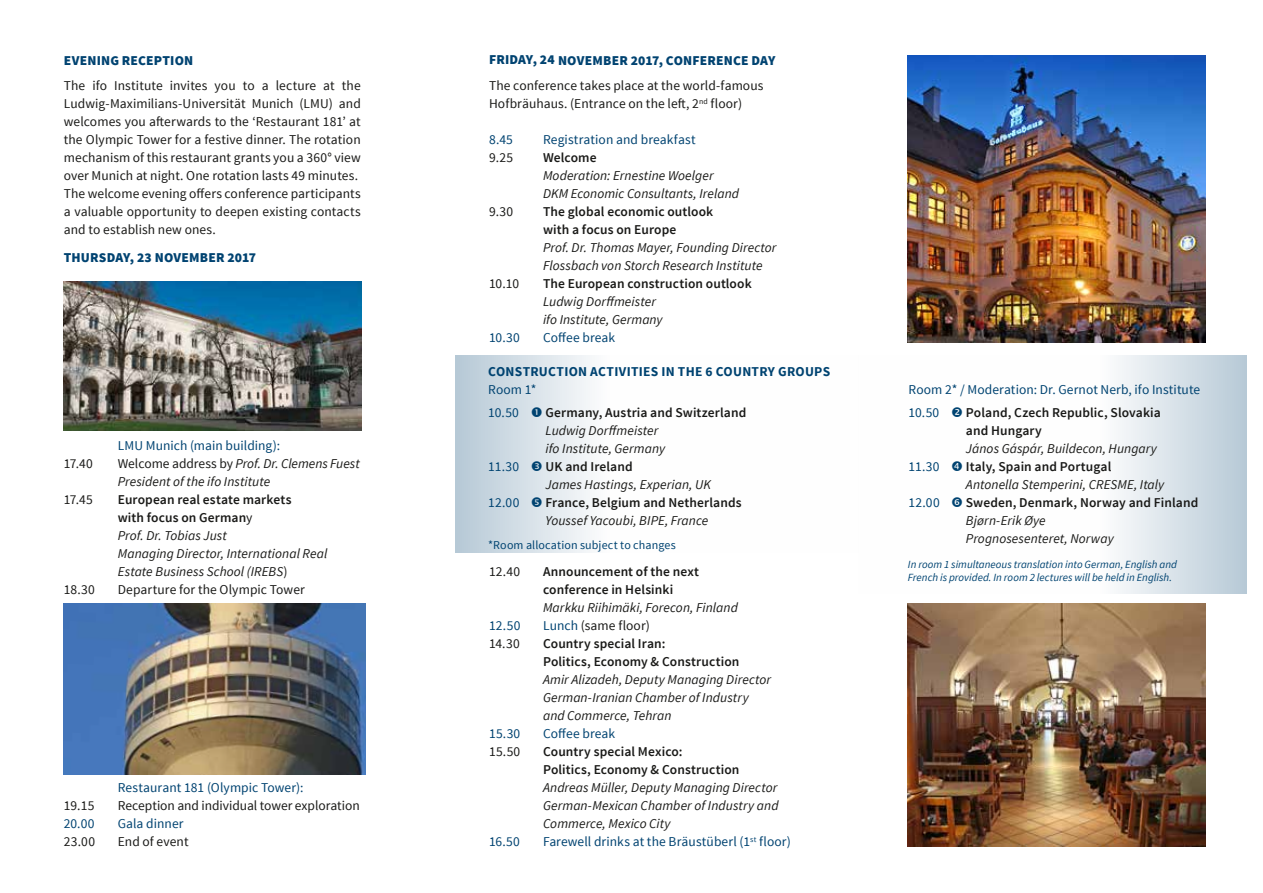
<style>
.page{position:relative;width:1263px;height:893px;background:#fff}
.page>*{position:absolute;margin:0;border:0;box-sizing:border-box;transform-origin:0 0}
.t1{font:italic 13.5px/18px "Source Sans Pro";letter-spacing:.005em;color:#1a1a18}
.t2{font:13.5px/18px "Source Sans Pro";letter-spacing:.005em;color:#1a1a18}
.t3{font:600 13.5px/18px "Source Sans Pro";letter-spacing:.01em;color:#1a1a18}
.t4{font:13.5px/22.2px "Source Sans Pro";letter-spacing:.005em;color:#004371}
.t5{font:900 13.5px "Source Sans Pro";letter-spacing:.015em;color:#004371}
.t6{font:700 13.5px "Source Sans Pro";letter-spacing:.02em;color:#004371}
.t7{font:12px "Source Sans Pro";letter-spacing:.01em;color:#004371}
.t8{font:italic 10.95px/12.8px "Source Sans Pro";color:#004371}
.s1{font-style:normal}
.s2{font-weight:600;font-style:normal}
.s3{color:#004371}
</style>
<div class="page">
<img style="left:64px;top:282px;width:297px;height:149px">
<img style="left:908px;top:55px;width:297px;height:287px">
<img style="left:64px;top:604px;width:302px;height:170px">
<img style="left:908px;top:604px;width:297px;height:242px">
<svg style="left:1118px;top:355px;width:129px;height:239px;background:#d5dfe7"></svg>
<svg style="left:455px;top:355px;width:135px;height:198px;background:#d4dfe6"></svg>
<svg style="left:532px;top:407px;width:10px;height:10px"></svg>
<svg style="left:532px;top:461px;width:10px;height:10px"></svg>
<svg style="left:532px;top:497px;width:10px;height:10px"></svg>
<p class="t5" style="left:64px;top:51px;width:131px">EVENING RECEPTION</p>
<p class="t2" style="left:64px;top:77px;width:299px">The ifo Institute invites you to a lecture at the Ludwig-Maximilians-Universität Munich (LMU) and welcomes you afterwards to the ‘Restaurant 181’ at the Olympic Tower for a festive dinner. The rotation mechanism of this restaurant grants you a 360° view over Munich at night. One rotation lasts 49 minutes.<br>The welcome evening offers conference participants a valuable opportunity to deepen existing contacts and to establish new ones.</p>
<p class="t5" style="left:64px;top:249px;width:194px">THURSDAY, 23 NOVEMBER 2017</p>
<p class="t4" style="left:118px;top:435px;width:164px">LMU Munich (main building):</p>
<p class="t2" style="left:64px;top:455px;width:31px">17.40</p>
<p class="t1" style="left:118px;top:454px;width:243px"><span class="s1">Welcome address by</span> Prof. Dr. Clemens Fuest<br>President of the ifo Institute</p>
<p class="t2" style="left:64px;top:491px;width:30px">17.45</p>
<p class="t1" style="left:118px;top:490px;width:211px"><span class="s2">European real estate markets<br>with focus on German</span><span class="s1">y<br></span>Prof. Dr. Tobias Just<br>Managing Director, International Real<br>Estate Business School (IREBS<span class="s1">)</span></p>
<p class="t2" style="left:64px;top:581px;width:33px">18.30</p>
<p class="t2" style="left:118px;top:581px;width:189px">Departure for the Olympic Tower</p>
<p class="t4" style="left:118px;top:777px;width:187px">Restaurant 181 (Olympic Tower):</p>
<p class="t2" style="left:64px;top:797px;width:32px">19.15</p>
<p class="t2" style="left:118px;top:797px;width:243px">Reception and individual tower exploration</p>
<p class="t4" style="left:64px;top:813px;width:32px">20.00</p>
<p class="t4" style="left:118px;top:813px;width:67px">Gala dinner</p>
<p class="t2" style="left:64px;top:833px;width:33px">23.00</p>
<p class="t2" style="left:118px;top:833px;width:72px">End of event</p>
<p class="t5" style="left:489px;top:51px;width:288px">FRIDAY, 24 NOVEMBER 2017, CONFERENCE DAY</p>
<p class="t2" style="left:489px;top:77px;width:276px">The conference takes place at the world-famous<br>Hofbräuhaus. (Entrance on the left, 2<sup>nd</sup> floor)</p>
<p class="t4" style="left:489px;top:129px;width:25px">8.45</p>
<p class="t4" style="left:543px;top:129px;width:154px">Registration and breakfast</p>
<p class="t2" style="left:489px;top:149px;width:26px">9.25</p>
<p class="t3" style="left:543px;top:149px;width:55px">Welcome</p>
<p class="t1" style="left:543px;top:166px;width:198px">Moderation: Ernestine Woelger<br>DKM Economic Consultants, Ireland</p>
<p class="t2" style="left:489px;top:203px;width:26px">9.30</p>
<p class="t3" style="left:543px;top:203px;width:172px">The global economic outlook with a focus on Europe</p>
<p class="t1" style="left:543px;top:238px;width:235px">Prof. Dr. Thomas Mayer, Founding Director<br>Flossbach von Storch Research Institute</p>
<p class="t2" style="left:489px;top:275px;width:32px">10.10</p>
<p class="t3" style="left:543px;top:275px;width:210px">The European construction outlook</p>
<p class="t1" style="left:543px;top:292px;width:121px">Ludwig Dorffmeister ifo Institute, Germany</p>
<p class="t4" style="left:489px;top:327px;width:32px">10.30</p>
<p class="t4" style="left:543px;top:327px;width:74px">Coffee break</p>
<p class="t6" style="left:488px;top:363px;width:344px">CONSTRUCTION ACTIVITIES IN THE 6 COUNTRY GROUPS</p>
<p class="t4" style="left:488px;top:379px;width:50px">Room 1*<br>10.50</p>
<p class="t3" style="left:545px;top:403px;width:202px">Germany, Austria and Switzerland</p>
<p class="t1" style="left:545px;top:421px;width:121px">Ludwig Dorffmeister ifo Institute, Germany</p>
<p class="t4" style="left:488px;top:455px;width:33px">11.30</p>
<p class="t3" style="left:546px;top:457px;width:89px">UK and Ireland</p>
<p class="t1" style="left:546px;top:475px;width:167px">James Hastings, Experian, UK</p>
<p class="t4" style="left:488px;top:491px;width:33px">12.00</p>
<p class="t3" style="left:545px;top:493px;width:198px">France, Belgium and Netherlands</p>
<p class="t1" style="left:545px;top:511px;width:164px">Youssef Yacoubi, BIPE, France</p>
<p class="t7" style="left:488px;top:537px;width:189px">*Room allocation subject to changes</p>
<p class="t2" style="left:489px;top:563px;width:33px">12.40</p>
<p class="t3" style="left:543px;top:563px;width:158px">Announcement of the next conference in Helsinki</p>
<p class="t1" style="left:543px;top:598px;width:196px">Markku Riihimäki, Forecon, Finland</p>
<p class="t4" style="left:489px;top:615px;width:33px">12.50</p>
<p class="t2" style="left:543px;top:617px;width:108px"><span class="s3">Lunch</span> (same floor)</p>
<p class="t2" style="left:489px;top:635px;width:32px">14.30</p>
<p class="t3" style="left:543px;top:635px;width:198px">Country special Iran:<br>Politics, Economy &amp; Construction</p>
<p class="t1" style="left:543px;top:670px;width:230px">Amir Alizadeh, Deputy Managing Director<br>German-Iranian Chamber of Industry and Commerce, Tehran</p>
<p class="t4" style="left:489px;top:723px;width:33px">15.30</p>
<p class="t4" style="left:543px;top:723px;width:74px">Coffee break</p>
<p class="t2" style="left:489px;top:743px;width:33px">15.50</p>
<p class="t3" style="left:543px;top:743px;width:198px">Country special Mexico:<br>Politics, Economy &amp; Construction</p>
<p class="t1" style="left:543px;top:778px;width:237px;text-align:justify">Andreas Müller, Deputy Managing Director German-Mexican Chamber of Industry and Commerce, Mexico City</p>
<p class="t4" style="left:489px;top:831px;width:32px">16.50</p>
<p class="t4" style="left:543px;top:831px;width:249px">Farewell drinks at the Bräustüberl (1<sup>st</sup> floor)</p>
<p class="t4" style="left:908px;top:379px;width:293px">Room 2* / Moderation: Dr. Gernot Nerb, ifo Institute<br>10.50</p>
<p class="t3" style="left:966px;top:403px;width:196px">Poland, Czech Republic, Slovakia and Hungary</p>
<p class="t1" style="left:966px;top:439px;width:193px">János Gáspár, Buildecon, Hungary</p>
<p class="t4" style="left:908px;top:455px;width:33px">11.30</p>
<p class="t3" style="left:966px;top:457px;width:147px">Italy, Spain and Portugal</p>
<p class="t1" style="left:966px;top:475px;width:200px">Antonella Stemperini, CRESME, Italy</p>
<p class="t4" style="left:908px;top:491px;width:33px">12.00</p>
<p class="t3" style="left:966px;top:493px;width:234px">Sweden, Denmark, Norway and Finland</p>
<p class="t1" style="left:966px;top:511px;width:149px">Bjørn-Erik Øye<br>Prognosesenteret, Norway</p>
<p class="t8" style="left:908px;top:558px;width:271px">In room 1 simultaneous translation into German, English and<br>French is provided. In room 2 lectures will be held in English.</p>
</div>
